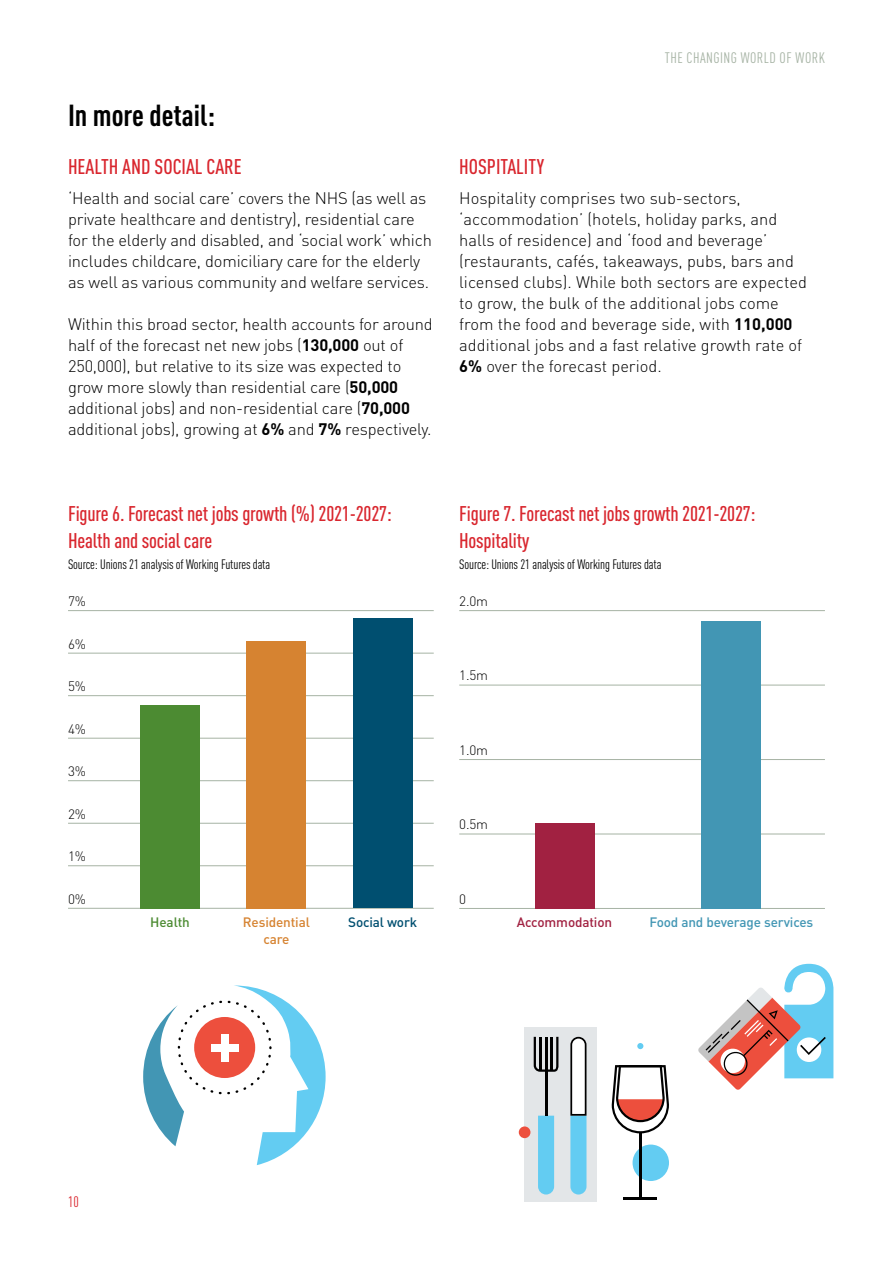
<style>
.page{position:relative;width:893px;height:1263px;background:#fff}
.page>*{position:absolute;margin:0;border:0;box-sizing:border-box;transform-origin:0 0}
.t1{font:700 30px "DIN Cond";color:#000}
.t2{font:500 21px/27px "DIN Cond";letter-spacing:-.01em;color:#d9262e}
.t3{font:300 16.5px/21px "DIN Pro";letter-spacing:-.01em;color:#000}
.t4{font:15px "DIN Cond";letter-spacing:.03em;color:#a6b3a4}
.t5{font:15px "DIN Cond";color:#d9262e}
.t6{font:13.5px "DIN Cond";letter-spacing:-.01em;color:#000}
.t7{font:300 13.5px "DIN Pro";letter-spacing:-.01em;color:#000}
.t8{font:500 13.5px "DIN Pro";letter-spacing:-.01em;color:#4296b4}
.t9{font:500 13.5px/16.5px "DIN Pro";letter-spacing:-.01em;color:#d68331;text-align:center}
.t10{font:500 13.5px "DIN Pro";letter-spacing:-.01em;color:#a12141}
.t11{font:500 13.5px "DIN Pro";letter-spacing:-.01em;color:#004f70}
.t12{font:500 13.5px "DIN Pro";letter-spacing:-.01em;color:#4c8b32}
.s1{font-weight:700}
</style>
<div class="page">
<hr style="left:68px;top:908px;width:366px;height:1px;background:#a6b3a4">
<hr style="left:68px;top:865px;width:366px;height:1px;background:#a6b3a4">
<hr style="left:68px;top:823px;width:366px;height:1px;background:#a6b3a4">
<hr style="left:68px;top:780px;width:366px;height:1px;background:#a6b3a4">
<hr style="left:68px;top:738px;width:366px;height:1px;background:#a6b3a4">
<hr style="left:68px;top:695px;width:366px;height:1px;background:#a6b3a4">
<hr style="left:68px;top:653px;width:366px;height:1px;background:#a6b3a4">
<hr style="left:68px;top:610px;width:366px;height:1px;background:#a6b3a4">
<div style="left:140px;top:705px;width:60px;height:203px;background:#4c8b32"></div>
<div style="left:247px;top:641px;width:59px;height:267px;background:#d68331"></div>
<div style="left:353px;top:618px;width:59px;height:290px;background:#004f70"></div>
<hr style="left:459px;top:908px;width:366px;height:1px;background:#a6b3a4">
<hr style="left:459px;top:834px;width:366px;height:1px;background:#a6b3a4">
<hr style="left:459px;top:759px;width:366px;height:1px;background:#a6b3a4">
<hr style="left:459px;top:685px;width:366px;height:1px;background:#a6b3a4">
<hr style="left:459px;top:610px;width:366px;height:1px;background:#a6b3a4">
<div style="left:535px;top:823px;width:59px;height:86px;background:#a12141"></div>
<div style="left:702px;top:621px;width:59px;height:288px;background:#4296b4"></div>
<svg style="left:143px;top:985px;width:183px;height:180px"></svg>
<div style="left:221px;top:1034px;width:8px;height:27px;background:#fff"></div>
<div style="left:211px;top:1043px;width:27px;height:8px;background:#fff"></div>
<svg style="left:698px;top:964px;width:135px;height:126px"></svg>
<div style="left:633px;top:1144px;width:36px;height:37px;background:#63ccf2;border-radius:50%"></div>
<div style="left:525px;top:1027px;width:72px;height:174px;background:#e3e6e8"></div>
<svg style="left:612px;top:1065px;width:57px;height:68px"></svg>
<hr style="left:639px;top:1132px;width:2px;height:66px;background:#000">
<hr style="left:624px;top:1197px;width:33px;height:2px;background:#000">
<div style="left:519px;top:1126px;width:11px;height:12px;background:#ed4f3d;border-radius:50%"></div>
<svg style="left:637px;top:1043px;width:6px;height:6px"></svg>
<svg style="left:538px;top:1116px;width:16px;height:78px"></svg>
<svg style="left:534px;top:1037px;width:24px;height:35px"></svg>
<hr style="left:539px;top:1037px;width:3px;height:33px;background:#000">
<hr style="left:551px;top:1037px;width:2px;height:33px;background:#000">
<hr style="left:545px;top:1037px;width:2px;height:79px;background:#000">
<svg style="left:570px;top:1036px;width:17px;height:158px;background:#97c8d9"></svg>
<h1 class="t1" style="left:68px;top:97px;width:148px">In more detail:</h1>
<p class="t2" style="left:68px;top:153px;width:175px">HEALTH AND SOCIAL CARE</p>
<p class="t3" style="left:68px;top:187px;width:365px">‘Health and social care’ covers the NHS (as well as private healthcare and dentistry), residential care for the elderly and disabled, and ‘social work’ which includes childcare, domiciliary care for the elderly as well as various community and welfare services.</p>
<p class="t3" style="left:68px;top:313px;width:366px">Within this broad sector, health accounts for around half of the forecast net new jobs (<span class="s1">130,000</span> out of 250,000), but relative to its size was expected to grow more slowly than residential care (<span class="s1">50,000 </span>additional jobs) and non-residential care (<span class="s1">70,000 </span>additional jobs), growing at <span class="s1">6%</span> and <span class="s1">7%</span> respectively.</p>
<p class="t2" style="left:68px;top:500px;width:325px">Figure 6. Forecast net jobs growth (%) 2021-2027:<br>Health and social care</p>
<p class="t6" style="left:68px;top:556px;width:204px">Source: Unions 21 analysis of Working Futures data</p>
<p class="t7" style="left:68px;top:592px;width:19px">7%</p>
<p class="t7" style="left:68px;top:635px;width:19px">6%</p>
<p class="t7" style="left:68px;top:677px;width:19px">5%</p>
<p class="t7" style="left:68px;top:720px;width:19px">4%</p>
<p class="t7" style="left:68px;top:762px;width:19px">3%</p>
<p class="t7" style="left:68px;top:805px;width:19px">2%</p>
<p class="t7" style="left:68px;top:847px;width:19px">1%</p>
<p class="t7" style="left:68px;top:890px;width:19px">0%</p>
<p class="t12" style="left:150px;top:913px;width:41px">Health</p>
<p class="t9" style="left:243px;top:914px;width:69px">Residential care</p>
<p class="t11" style="left:348px;top:913px;width:71px">Social work</p>
<p class="t4" style="left:665px;top:49px;width:162px">THE CHANGING WORLD OF WORK</p>
<p class="t2" style="left:459px;top:153px;width:86px">HOSPITALITY</p>
<p class="t3" style="left:459px;top:187px;width:349px">Hospitality comprises two sub-sectors, ‘accommodation’ (hotels, holiday parks, and halls of residence) and ‘food and beverage’ (restaurants, cafés, takeaways, pubs, bars and licensed clubs). While both sectors are expected to grow, the bulk of the additional jobs come from the food and beverage side, with <span class="s1">110,000 </span>additional jobs and a fast relative growth rate of <span class="s1">6%</span> over the forecast period.</p>
<p class="t2" style="left:459px;top:500px;width:298px">Figure 7. Forecast net jobs growth 2021-2027:<br>Hospitality</p>
<p class="t6" style="left:459px;top:556px;width:204px">Source: Unions 21 analysis of Working Futures data</p>
<p class="t7" style="left:459px;top:592px;width:30px">2.0m</p>
<p class="t7" style="left:459px;top:666px;width:30px">1.5m</p>
<p class="t7" style="left:459px;top:741px;width:30px">1.0m</p>
<p class="t7" style="left:459px;top:815px;width:30px">0.5m</p>
<p class="t7" style="left:459px;top:890px;width:8px">0</p>
<p class="t10" style="left:517px;top:913px;width:97px">Accommodation</p>
<p class="t8" style="left:649px;top:913px;width:165px">Food and beverage services</p>
<p class="t5" style="left:68px;top:1193px;width:12px">10</p>
</div>
